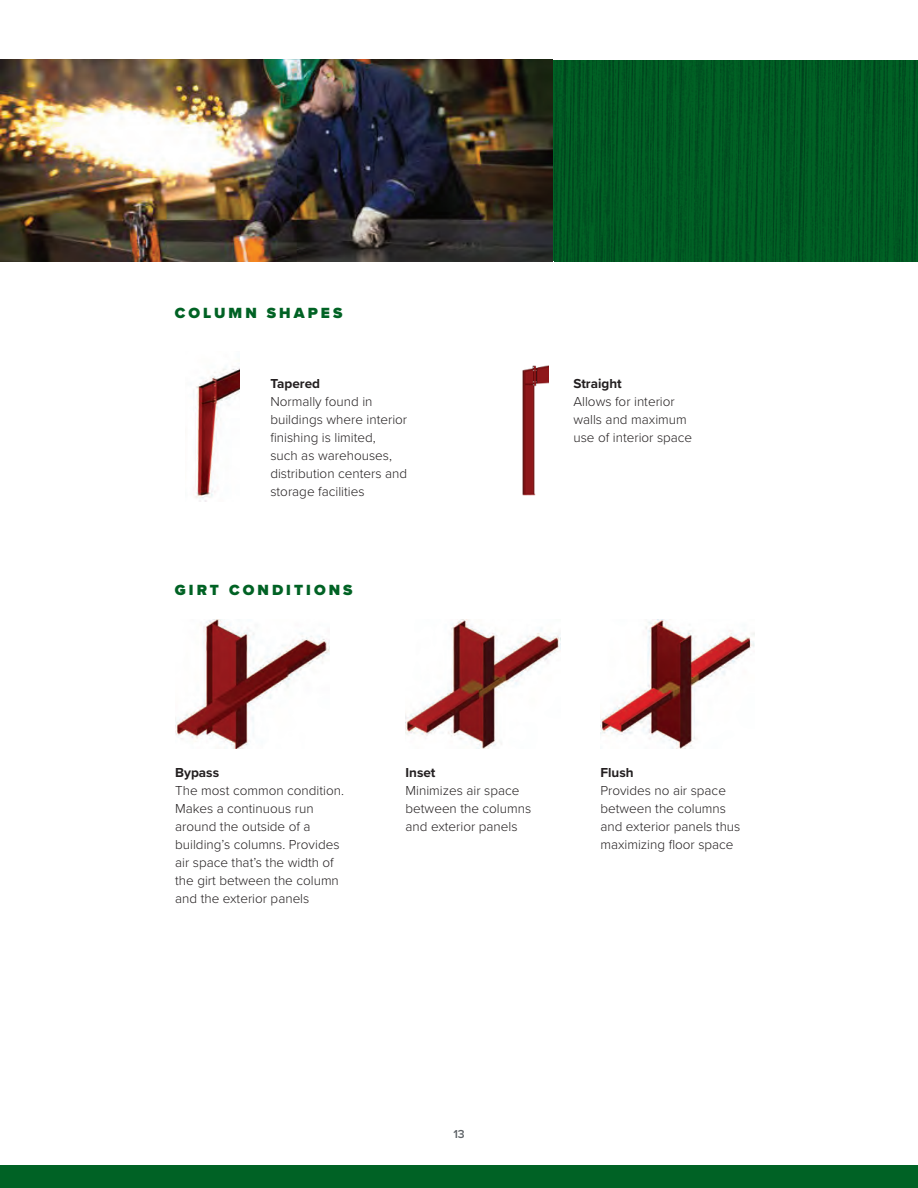
<style>
.page{position:relative;width:918px;height:1188px;background:#fff}
.page>*{position:absolute;margin:0;border:0;box-sizing:border-box;transform-origin:0 0}
.t1{font:900 15.3px "Proxima Nova";letter-spacing:.2em;color:#006224}
.t2{font:300 13.5px/18px "Proxima Nova";color:#231f20}
.t3{font:700 13.5px "Proxima Nova";color:#231f20}
.t4{font:600 12px "Proxima Nova";color:#5e6367}
</style>
<div class="page">
<div style="left:0;top:1165px;width:918px;height:23px;background:#006225"></div>
<img style="left:0;top:60px;width:918px;height:201px">
<img style="left:193px;top:366px;width:47px;height:135px">
<img style="left:600px;top:620px;width:155px;height:129px">
<img style="left:406px;top:620px;width:154px;height:129px">
<img style="left:175px;top:620px;width:155px;height:129px">
<img style="left:522px;top:365px;width:27px;height:131px">
<p class="t1" style="left:175px;top:302px;width:169px">COLUMN SHAPES</p>
<p class="t3" style="left:270px;top:373px;width:51px">Tapered</p>
<p class="t2" style="left:270px;top:391px;width:138px">Normally found in buildings where interior finishing is limited,<br>such as warehouses, distribution centers and storage facilities</p>
<p class="t1" style="left:175px;top:579px;width:179px">GIRT CONDITIONS</p>
<p class="t3" style="left:573px;top:373px;width:50px">Straight</p>
<p class="t2" style="left:573px;top:391px;width:120px">Allows for interior walls and maximum use of interior space</p>
<p class="t3" style="left:175px;top:763px;width:45px">Bypass</p>
<p class="t2" style="left:175px;top:781px;width:170px">The most common condition.<br>Makes a continuous run around the outside of a building’s columns. Provides air space that’s the width of the girt between the column and the exterior panels</p>
<p class="t3" style="left:406px;top:762px;width:31px">Inset</p>
<p class="t2" style="left:406px;top:781px;width:127px">Minimizes air space between the columns and exterior panels</p>
<p class="t3" style="left:600px;top:763px;width:35px">Flush</p>
<p class="t2" style="left:600px;top:781px;width:142px">Provides no air space between the columns and exterior panels thus maximizing floor space</p>
<p class="t4" style="left:453px;top:1125px;width:13px">13</p>
</div>
